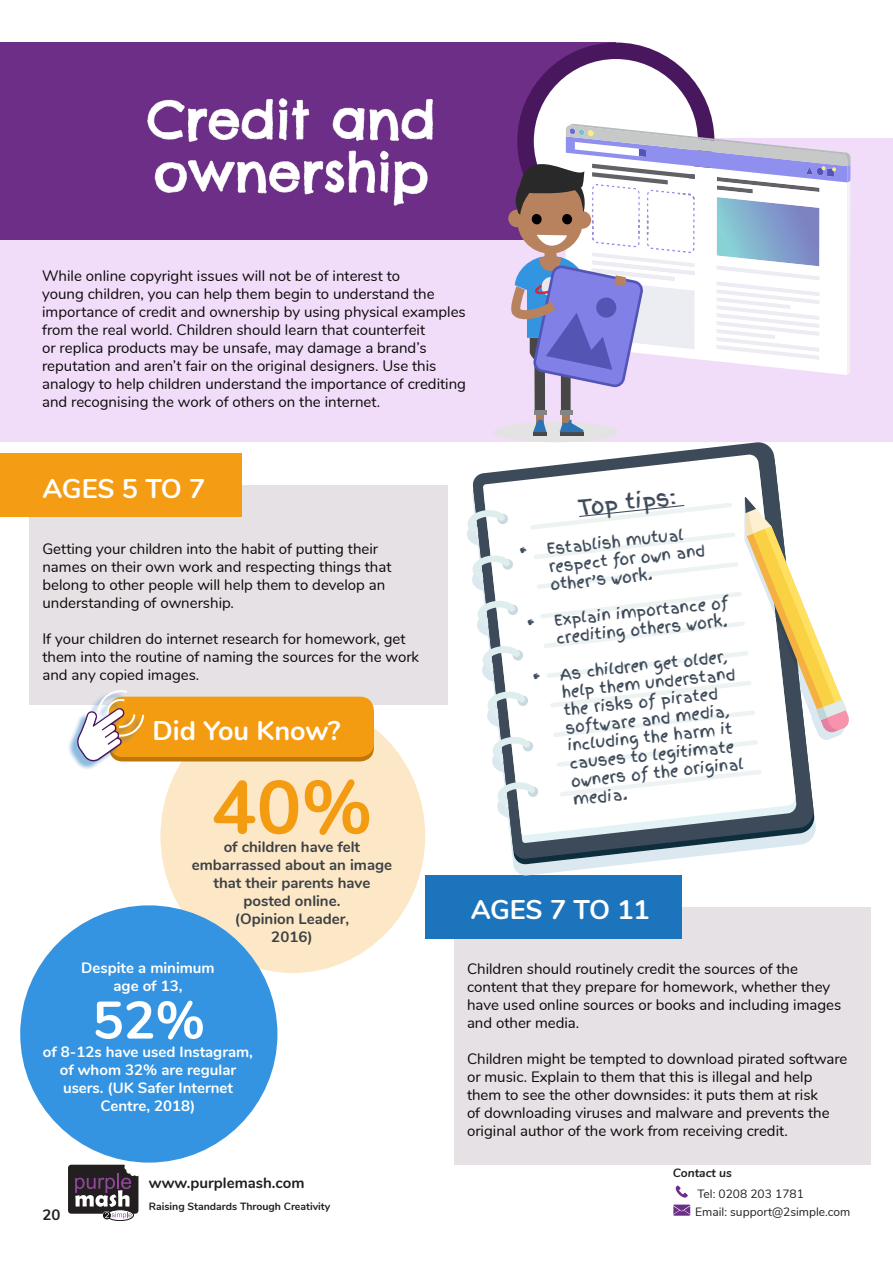
<style>
.page{position:relative;width:893px;height:1263px;background:#fff}
.page>*{position:absolute;margin:0;border:0;box-sizing:border-box;transform-origin:0 0}
.t1{font:700 75px "Nunito";color:#f39c12}
.t2{font:52.5px/52.5px "Chelsea Market";color:#fff}
.t3{font:700 52.5px "Nunito";color:#fff}
.t4{font:700 27px "Nunito";letter-spacing:-.005em;color:#fff}
.t5{font:21px "Finger Paint";color:#3d4a59}
.t6{font:15px/18px "Nunito";color:#0c0806}
.t7{font:15px/18px "Finger Paint";color:#3d4a59}
.t8{font:700 15px/18px "Nunito";color:#fff;text-align:center}
.t9{font:700 15px/18px "Nunito";color:#3d4144;text-align:center}
.t10{font:700 15px "Nunito";color:#231f20}
.t11{font:12px "Nunito";color:#231f20}
.t12{font:italic 700 12px "Nunito";color:#231f20}
.t13{font:700 10.5px "Nunito";color:#231f20}
.s1{font-size:18px}
</style>
<div class="page">
<div style="left:454px;top:907px;width:417px;height:258px;background:#e5e1e5"></div>
<div style="left:29px;top:485px;width:418px;height:219px;background:#e5e1e5"></div>
<div style="left:0;top:453px;width:242px;height:64px;background:#f49c13"></div>
<div style="left:425px;top:875px;width:257px;height:64px;background:#1c75bc"></div>
<div style="left:0;top:139px;width:893px;height:303px;background:#f1dcf9"></div>
<div style="left:0;top:43px;width:616px;height:197px;background:#6d2e88"></div>
<svg style="left:526px;top:51px;width:180px;height:180px;fill:#fff"></svg>
<div style="left:517px;top:43px;width:197px;height:197px;border:16px solid #49175e;border-radius:50%"></div>
<svg style="left:147px;top:99px;width:126px;height:43px"></svg>
<svg style="left:279px;top:98px;width:30px;height:43px"></svg>
<svg style="left:332px;top:99px;width:101px;height:42px"></svg>
<svg style="left:154px;top:150px;width:274px;height:56px"></svg>
<div style="left:493px;top:422px;width:125px;height:20px;background:#e3e3e3;border-radius:50%"></div>
<svg style="left:508px;top:209px;width:18px;height:18px"></svg>
<svg style="left:510px;top:124px;width:340px;height:311px"></svg>
<div style="left:160px;top:699px;width:265px;height:274px;background:#fce7c6;border-radius:50%"></div>
<div style="left:109px;top:701px;width:265px;height:60px;background:#be780a;border-radius:14px"></div>
<div style="left:109px;top:697px;width:265px;height:60px;background:#f39c12;border-radius:14px"></div>
<div style="left:67px;top:691px;width:75px;height:80px;background:#1c75bc;opacity:.5"></div>
<svg style="left:76px;top:690px;width:68px;height:73px"></svg>
<div style="left:20px;top:905px;width:257px;height:257px;background:#3494e1;border-radius:50%"></div>
<svg style="left:675px;top:1185px;width:13px;height:12px"></svg>
<svg style="left:673px;top:1204px;width:18px;height:12px"></svg>
<div style="left:106px;top:1209px;width:28px;height:12px;border:1px solid #171518;border-radius:50%"></div>
<svg style="left:68px;top:1165px;width:70px;height:55px"></svg>
<svg style="left:513px;top:823px;width:303px;height:52px"></svg>
<svg style="left:472px;top:441px;width:342px;height:418px"></svg>
<svg style="left:484px;top:462px;width:313px;height:381px;background:#74838e"></svg>
<svg style="left:483px;top:454px;width:313px;height:381px"></svg>
<svg style="left:467px;top:497px;width:382px;height:310px"></svg>
<p class="t2" style="left:147px;top:93px;width:290px">Credit and ownership</p>
<p class="t6" style="left:42px;top:266px;width:425px">While online copyright issues will not be of interest to<br>young children, you can help them begin to understand the importance of credit and ownership by using physical examples from the real world. Children should learn that counterfeit<br>or replica products may be unsafe, may damage a brand’s reputation and aren’t fair on the original designers. Use this analogy to help children understand the importance of crediting and recognising the work of others on the internet.</p>
<p class="t4" style="left:42px;top:469px;width:164px">AGES 5 TO 7</p>
<p class="t6" style="left:42px;top:539px;width:350px">Getting your children into the habit of putting their names on their own work and respecting things that belong to other people will help them to develop an understanding of ownership.</p>
<p class="t6" style="left:42px;top:629px;width:378px">If your children do internet research for homework, get them into the routine of naming the sources for the work and any copied images.</p>
<p class="t4" style="left:153px;top:710px;width:189px">Did You Know?</p>
<p class="t1" style="left:212px;top:752px;width:162px">40%</p>
<p class="t9" style="left:192px;top:836px;width:202px">of children have felt embarrassed about an image that their parents have posted online.</p>
<p class="t9" style="left:235px;top:908px;width:116px">(Opinion Leader,<br>2016)</p>
<p class="t8" style="left:81px;top:957px;width:135px">Despite a minimum age of 13,</p>
<p class="t3" style="left:92px;top:981px;width:114px">52%</p>
<p class="t8" style="left:60px;top:1059px;width:178px">of whom 32% are regular users. (UK Safer Internet<br>Centre, 2018)</p>
<p class="t8" style="left:43px;top:1041px;width:212px">of 8-12s have used Instagram,</p>
<p class="t10" style="left:43px;top:1204px;width:20px">20</p>
<p class="t10" style="left:149px;top:1172px;width:157px">www.purplemash.com</p>
<p class="t13" style="left:149px;top:1199px;width:183px">Raising Standards Through Creativity</p>
<p class="t5" style="left:577px;top:492px;width:100px;rotate:-6deg">Top tips:</p>
<p class="t7" style="left:546px;top:540px;width:159px;text-indent:-27px;rotate:-6deg"><span class="s1">•</span> Establish mutual respect for own and other’s work.</p>
<p class="t7" style="left:527px;top:615px;width:204px;text-align:right;rotate:-6deg"><span class="s1">•</span> Explain importance of crediting others work.</p>
<p class="t7" style="left:559px;top:665px;width:176px;text-indent:-27px;rotate:-6deg"><span class="s1">•</span> As children get older, help them understand the risks of pirated software and media, including the harm it causes to legitimate owners of the original media.</p>
<p class="t4" style="left:471px;top:890px;width:181px">AGES 7 TO 11</p>
<p class="t6" style="left:467px;top:959px;width:376px">Children should routinely credit the sources of the content that they prepare for homework, whether they have used online sources or books and including images and other media.</p>
<p class="t6" style="left:467px;top:1049px;width:382px">Children might be tempted to download pirated software or music. Explain to them that this is illegal and help them to see the other downsides: it puts them at risk<br>of downloading viruses and malware and prevents the original author of the work from receiving credit.</p>
<p class="t12" style="left:673px;top:1164px;width:61px">Contact us</p>
<p class="t11" style="left:695px;top:1203px;width:157px">Email: support@2simple.com</p>
<p class="t11" style="left:697px;top:1185px;width:108px">Tel: 0208 203 1781</p>
</div>
